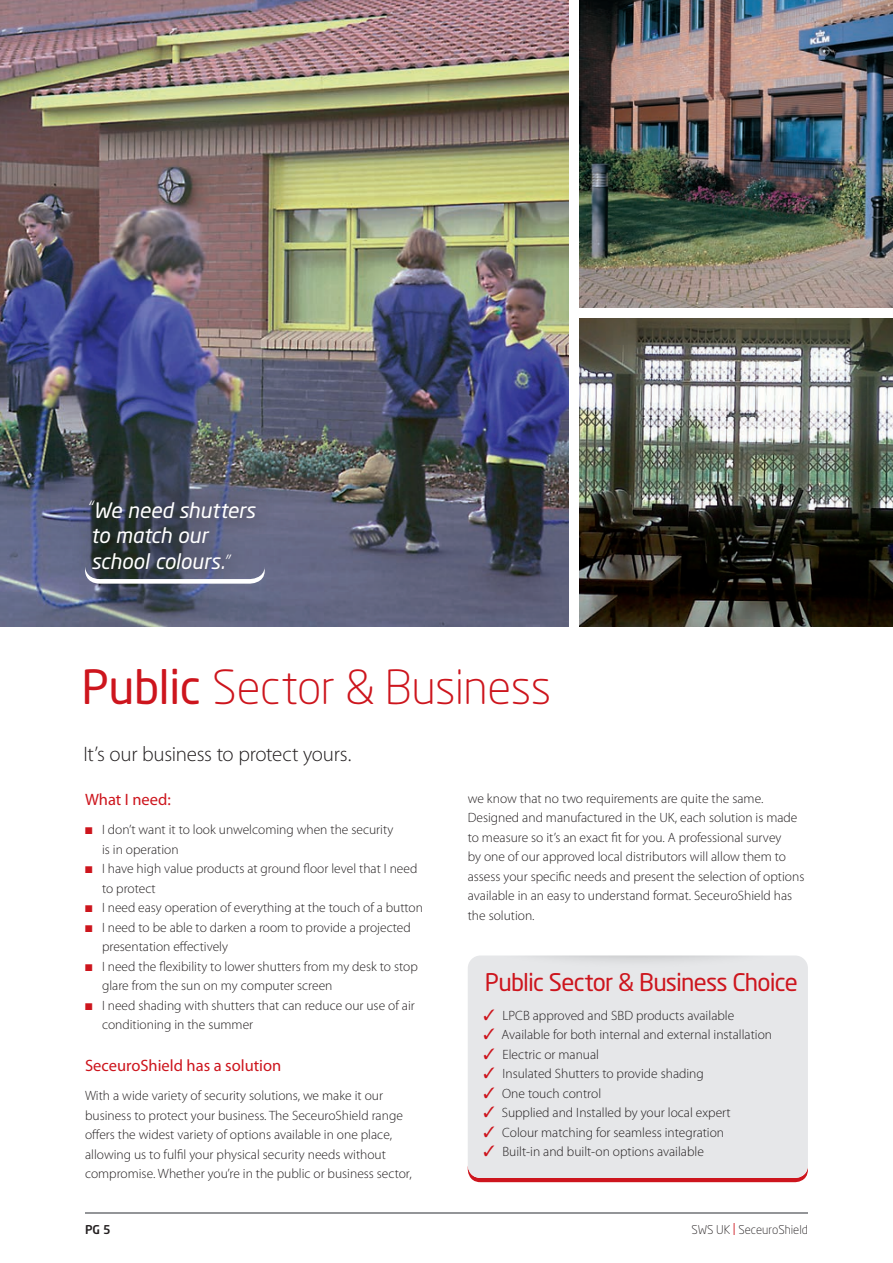
<style>
.page{position:relative;width:893px;height:1263px;background:#fff}
.page>*{position:absolute;margin:0;border:0;box-sizing:border-box;transform-origin:0 0}
.Header_1{font:300 46.5px "Neo Sans";letter-spacing:-.01em;color:#cd151d}
.Header_2{font:24px "Neo Sans";letter-spacing:-.03em;color:#cd151d}
.Quote_Black{font:italic 21px/25.5px "Neo Sans";letter-spacing:-.005em;color:#fff}
.Heading_3{font:300 21px "Myriad Pro";letter-spacing:-.015em;color:#231f20}
._11_on_15{font:16.5px "Myriad Pro";color:#cd151d}
.Main_Copy{font:300 13.5px/19.5px "Myriad Pro";color:#231f20}
.t1{font:300 12px "Neo Sans";color:#231f20}
.t2{font:500 12px "Neo Sans";color:#231f20}
.s1{font-family:"Myriad Pro";font-weight:300}
.s2{font-weight:400}
.s3{color:#cd151d}
.s4{font-family:"Myriad Pro";font-weight:400;color:#cd151d}
</style>
<div class="page">
<svg style="left:468px;top:1169px;width:340px;height:13px"></svg>
<img style="left:0;top:0;width:569px;height:626px">
<img style="left:0;top:0;width:1px;height:308px">
<img style="left:579px;top:0;width:314px;height:308px">
<img style="left:579px;top:318px;width:314px;height:308px">
<div style="left:68px;top:478px;width:209px;height:114px;background:#231f20;opacity:.5"></div>
<svg style="left:85px;top:566px;width:180px;height:18px"></svg>
<div style="left:468px;top:955px;width:340px;height:223px;background:#e6e7e9;border-radius:13px"></div>
<img style="left:473px;top:955px;width:335px;height:10px">
<hr style="left:85px;top:1212px;width:723px;height:1px;background:#939598">
<p class="Quote_Black" style="left:88px;top:499px;width:169px"><span class="s1">“</span>We need shutters to match our school colours.<span class="s1">”</span></p>
<p class="Header_1" style="left:81px;top:666px;width:471px"><span class="s2">Public</span> Sector &amp; Business</p>
<p class="Heading_3" style="left:83px;top:742px;width:269px">It’s our business to protect yours.</p>
<p class="_11_on_15" style="left:85px;top:790px;width:87px">What I need:</p>
<p class="Main_Copy" style="left:102px;top:820px;width:293px;text-indent:-17px"><span class="s3">■</span> I don’t want it to look unwelcoming when the security is in operation</p>
<p class="Main_Copy" style="left:102px;top:859px;width:317px;text-indent:-17px"><span class="s3">■</span> I have high value products at ground floor level that I need to protect</p>
<p class="Main_Copy" style="left:85px;top:898px;width:339px"><span class="s3">■</span> I need easy operation of everything at the touch of a button</p>
<p class="Main_Copy" style="left:102px;top:917px;width:310px;text-indent:-17px"><span class="s3">■</span> I need to be able to darken a room to provide a projected presentation effectively</p>
<p class="Main_Copy" style="left:102px;top:956px;width:317px;text-indent:-17px"><span class="s3">■</span> I need the flexibility to lower shutters from my desk to stop glare from the sun on my computer screen</p>
<p class="Main_Copy" style="left:102px;top:995px;width:314px;text-indent:-17px"><span class="s3">■</span> I need shading with shutters that can reduce our use of air conditioning in the summer</p>
<p class="_11_on_15" style="left:85px;top:1056px;width:198px">SeceuroShield has a solution</p>
<p class="Main_Copy" style="left:85px;top:1086px;width:328px">With a wide variety of security solutions, we make it our business to protect your business. The SeceuroShield range offers the widest variety of options available in one place, allowing us to fulfil your physical security needs without compromise. Whether you’re in the public or business sector,</p>
<p class="Main_Copy" style="left:468px;top:788px;width:338px">we know that no two requirements are quite the same.<br>Designed and manufactured in the UK, each solution is made to measure so it’s an exact fit for you. A professional survey<br>by one of our approved local distributors will allow them to assess your specific needs and present the selection of options available in an easy to understand format. SeceuroShield has the solution.</p>
<p class="Header_2" style="left:485px;top:970px;width:315px">Public Sector &amp; Business Choice</p>
<p class="Main_Copy" style="left:483px;top:1006px;width:252px"><span class="s3">✓</span> LPCB approved and SBD products available</p>
<p class="Main_Copy" style="left:483px;top:1025px;width:290px"><span class="s3">✓</span> Available for both internal and external installation</p>
<p class="Main_Copy" style="left:483px;top:1045px;width:117px"><span class="s3">✓</span> Electric or manual</p>
<p class="Main_Copy" style="left:483px;top:1064px;width:222px"><span class="s3">✓</span> Insulated Shutters to provide shading</p>
<p class="Main_Copy" style="left:483px;top:1084px;width:119px"><span class="s3">✓</span> One touch control</p>
<p class="Main_Copy" style="left:483px;top:1103px;width:249px"><span class="s3">✓</span> Supplied and Installed by your local expert</p>
<p class="Main_Copy" style="left:483px;top:1123px;width:242px"><span class="s3">✓</span> Colour matching for seamless integration</p>
<p class="Main_Copy" style="left:483px;top:1142px;width:222px"><span class="s3">✓</span> Built-in and built-on options available</p>
<p class="t2" style="left:85px;top:1224px;width:27px">PG 5</p>
<p class="t1" style="left:691px;top:1224px;width:118px">SWS UK <span class="s4">|</span> SeceuroShield</p>
</div>
